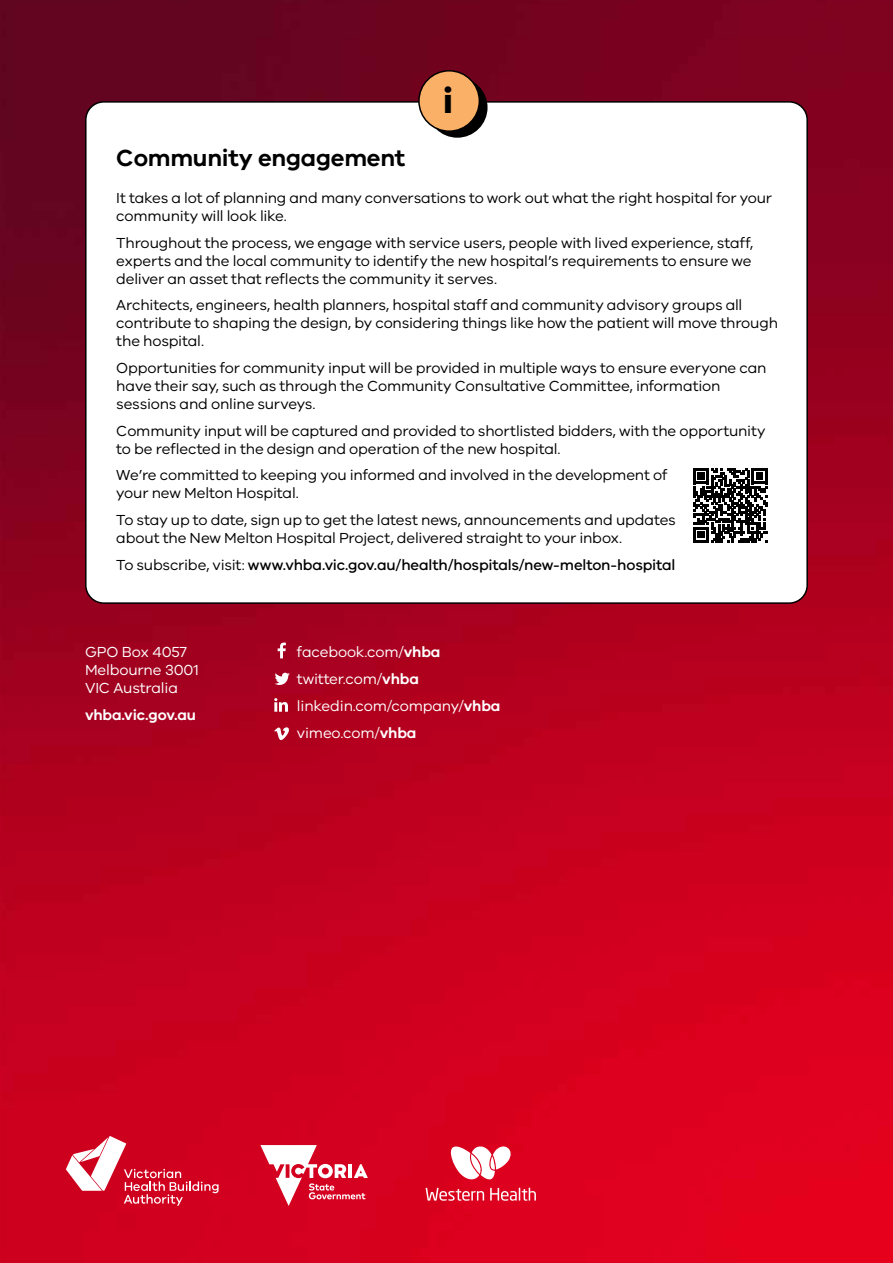
<style>
.page{position:relative;width:893px;height:1263px;background:#fff}
.page>*{position:absolute;margin:0;border:0;box-sizing:border-box;transform-origin:0 0}
.t1{font:700 36px "VIC";color:#000}
.t2{font:600 24px "VIC";letter-spacing:-.01em;color:#000}
.t3{font:15px/18px "VIC";letter-spacing:-.01em;color:#000}
.t4{font:15px/27px "VIC";letter-spacing:-.01em;color:#fff}
.t5{font:500 15px "VIC";letter-spacing:-.01em;color:#000}
.t6{font:600 15px "VIC";letter-spacing:-.01em;color:#fff}
.s1{font-weight:400}
.s2{font-weight:600}
</style>
<div class="page">
<img style="left:0;top:0;width:893px;height:1263px">
<div style="left:86px;top:102px;width:721px;height:501px;background:#fff;border-radius:18px"></div>
<svg style="left:278px;top:643px;width:8px;height:15px"></svg>
<svg style="left:274px;top:698px;width:14px;height:14px"></svg>
<svg style="left:275px;top:673px;width:15px;height:12px"></svg>
<svg style="left:274px;top:727px;width:15px;height:13px"></svg>
<div style="left:427px;top:77px;width:61px;height:61px;background:#000;border-radius:50%"></div>
<div style="left:419px;top:71px;width:60px;height:60px;background:#fab067;border-radius:50%"></div>
<div style="left:418px;top:70px;width:62px;height:62px;border:2px solid #000;border-radius:50%"></div>
<svg style="left:693px;top:468px;width:75px;height:75px"></svg>
<svg style="left:426px;top:1188px;width:58px;height:13px"></svg>
<svg style="left:490px;top:1188px;width:46px;height:13px"></svg>
<svg style="left:448px;top:1145px;width:64px;height:36px"></svg>
<svg style="left:66px;top:1136px;width:153px;height:70px"></svg>
<svg style="left:260px;top:1145px;width:108px;height:61px"></svg>
<h1 class="t1" style="left:443px;top:79px;width:12px">i</h1>
<h2 class="t2" style="left:116px;top:143px;width:291px">Community engagement</h2>
<p class="t3" style="left:116px;top:189px;width:657px">It takes a lot of planning and many conversations to work out what the right hospital for your community will look like.</p>
<p class="t3" style="left:116px;top:233px;width:639px">Throughout the process, we engage with service users, people with lived experience, staff, experts and the local community to identify the new hospital’s requirements to ensure we deliver an asset that reflects the community it serves.</p>
<p class="t3" style="left:116px;top:296px;width:663px">Architects, engineers, health planners, hospital staff and community advisory groups all contribute to shaping the design, by considering things like how the patient will move through the hospital.</p>
<p class="t3" style="left:116px;top:358px;width:652px">Opportunities for community input will be provided in multiple ways to ensure everyone can have their say, such as through the Community Consultative Committee, information sessions and online surveys.</p>
<p class="t3" style="left:116px;top:421px;width:651px">Community input will be captured and provided to shortlisted bidders, with the opportunity to be reflected in the design and operation of the new hospital.</p>
<p class="t3" style="left:116px;top:466px;width:552px">We’re committed to keeping you informed and involved in the development of your new Melton Hospital.</p>
<p class="t3" style="left:116px;top:510px;width:561px">To stay up to date, sign up to get the latest news, announcements and updates about the New Melton Hospital Project, delivered straight to your inbox.</p>
<p class="t5" style="left:116px;top:555px;width:561px"><span class="s1">To subscribe, visit:</span> www.vhba.vic.gov.au/health/hospitals/new-melton-hospital</p>
<p class="t4" style="left:85px;top:643px;width:115px;line-height:18px">GPO Box 4057<br>Melbourne 3001<br>VIC Australia</p>
<p class="t6" style="left:85px;top:706px;width:113px">vhba.vic.gov.au</p>
<p class="t4" style="left:297px;top:638px;width:205px">facebook.com/<span class="s2">vhba </span>twitter.com/<span class="s2">vhba </span>linkedin.com/company/<span class="s2">vhba </span>vimeo.com/<span class="s2">vhba</span></p>
</div>
